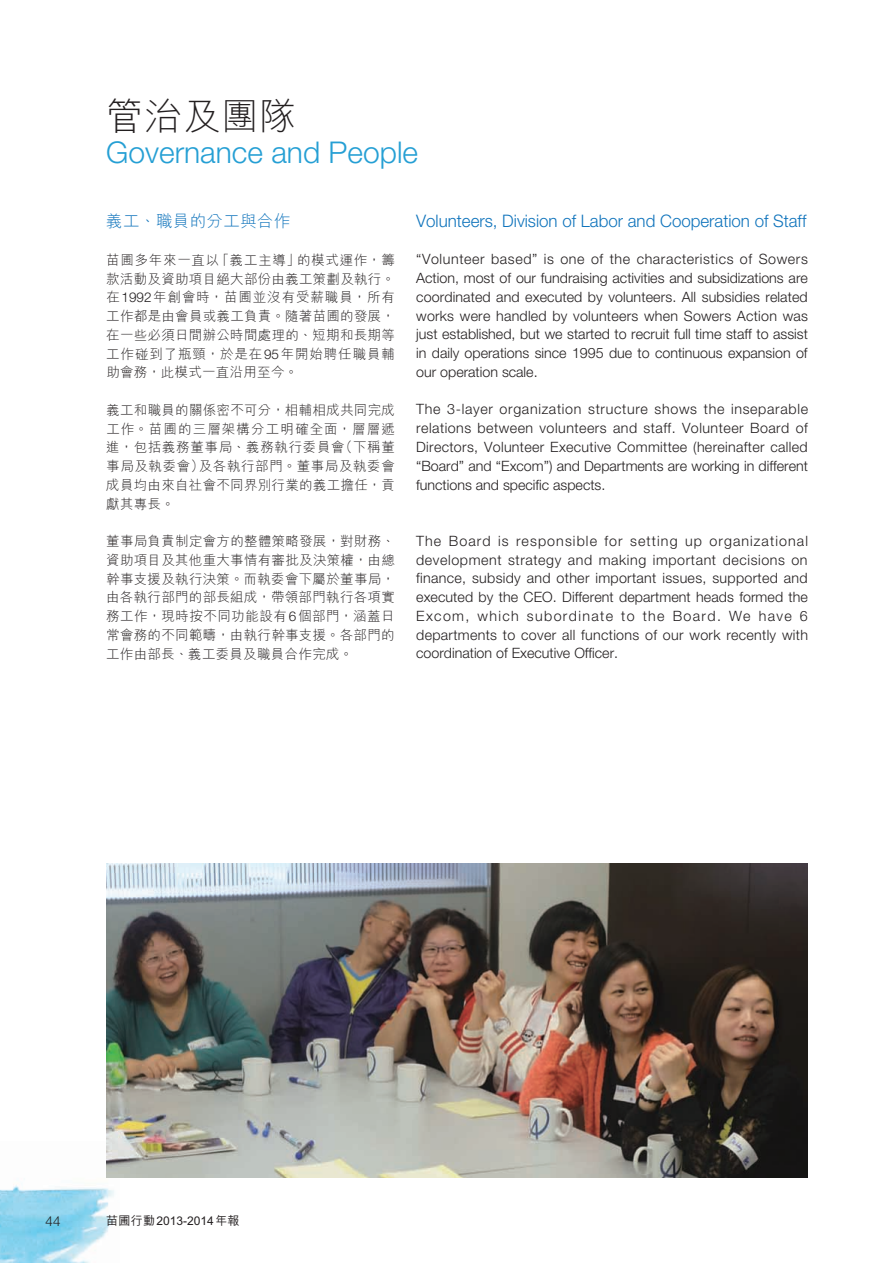
<style>
.page{position:relative;width:893px;height:1263px;background:#fff}
.page>*{position:absolute;margin:0;border:0;box-sizing:border-box;transform-origin:0 0}
.t1{font:37.5px "M Hei HK Light B5 pc H";letter-spacing:.02em;color:#231f20}
.t2{font:300 30px "Helvetica Neue LT Std";color:#259fd4}
.t3{font:300 17.25px "Helvetica Neue LT Std";color:#1074bc}
.t4{font:16.5px "M Hei HK Light B5 pc H";letter-spacing:.02em;color:#1074bc}
.t5{font:300 14.25px/18.8px "Helvetica Neue LT Std";color:#231f20;text-align:justify}
.t6{font:13.5px/18.8px "M Hei HK Light B5 pc H";letter-spacing:.025em;color:#231f20;text-align:justify}
.t7{font:12px "M Hei HK Medium B5 pc H";letter-spacing:.01em;color:#231f20}
.s1{font-family:"Helvetica Neue LT Std";font-weight:300}
</style>
<div class="page">
<img style="left:0;top:1185px;width:114px;height:78px">
<img style="left:106px;top:863px;width:702px;height:315px">
<h1 class="t1" style="left:106px;top:101px;width:192px">管治及團隊</h1>
<h2 class="t2" style="left:106px;top:141px;width:313px">Governance and People</h2>
<p class="t4" style="left:106px;top:215px;width:186px">義工、職員的分工與合作</p>
<p class="t6" style="left:106px;top:252px;width:290px">苗圃多年來一直以「義工主導」的模式運作，籌款活動及資助項目絕大部份由義工策劃及執行。在<span class="s1">1992</span>年創會時，苗圃並沒有受薪職員，所有工作都是由會員或義工負責。隨著苗圃的發展，在一些必須日間辦公時間處理的、短期和長期等工作碰到了瓶頸，於是在<span class="s1">95</span>年開始聘任職員輔助會務，此模式一直沿用至今。</p>
<p class="t6" style="left:106px;top:402px;width:290px">義工和職員的關係密不可分，相輔相成共同完成工作。苗圃的三層架構分工明確全面，層層遞進，包括義務董事局、義務執行委員會（下稱董事局及執委會）及各執行部門。董事局及執委會成員均由來自社會不同界別行業的義工擔任，貢獻其專長。</p>
<p class="t6" style="left:106px;top:533px;width:290px">董事局負責制定會方的整體策略發展，對財務、資助項目及其他重大事情有審批及決策權，由總幹事支援及執行決策。而執委會下屬於董事局，由各執行部門的部長組成，帶領部門執行各項實務工作，現時按不同功能設有<span class="s1">6</span>個部門，涵蓋日常會務的不同範疇，由執行幹事支援。各部門的工作由部長、義工委員及職員合作完成。</p>
<p class="t3" style="left:416px;top:215px;width:392px">Volunteers, Division of Labor and Cooperation of Staff</p>
<p class="t5" style="left:416px;top:251px;width:393px">“Volunteer based” is one of the characteristics of Sowers Action, most of our fundraising activities and subsidizations are coordinated and executed by volunteers. All subsidies related works were handled by volunteers when Sowers Action was just established, but we started to recruit full time staff to assist in daily operations since 1995 due to continuous expansion of our operation scale.</p>
<p class="t5" style="left:416px;top:401px;width:393px">The 3-layer organization structure shows the inseparable relations between volunteers and staff. Volunteer Board of Directors, Volunteer Executive Committee (hereinafter called “Board” and “Excom”) and Departments are working in different functions and specific aspects.</p>
<p class="t5" style="left:416px;top:533px;width:393px">The Board is responsible for setting up organizational development strategy and making important decisions on finance, subsidy and other important issues, supported and executed by the CEO. Different department heads formed the Excom, which subordinate to the Board. We have 6 departments to cover all functions of our work recently with coordination of Executive Officer.</p>
<p class="t6" style="left:46px;top:1213px;width:17px">44</p>
<p class="t7" style="left:106px;top:1216px;width:135px">苗圃行動2013-2014年報</p>
</div>
